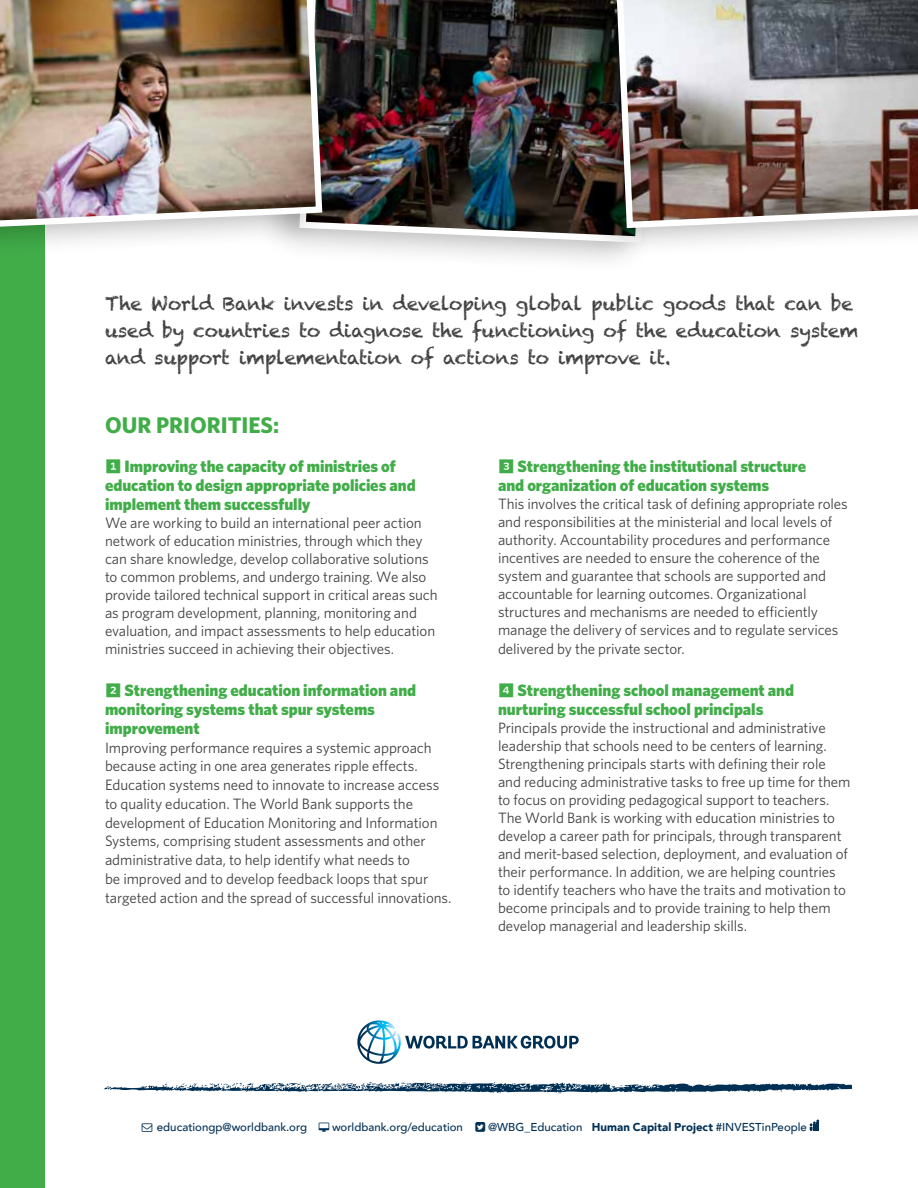
<style>
.page{position:relative;width:918px;height:1188px;background:#fff}
.page>*{position:absolute;margin:0;border:0;box-sizing:border-box;transform-origin:0 0}
.t1{font:700 22.65px "Whitney";color:#41ad49}
.t2{font:18.75px/27px "Chalkduster";letter-spacing:-.01em;color:#414042}
.t3{font:900 16.5px/18.8px "Whitney";letter-spacing:-.005em;color:#41ad49}
.t4{font:15px/18px "Whitney";letter-spacing:-.005em;color:#414042}
.t5{font:500 11.4px "Avenir";color:#002f54}
.s1{font-family:"Whitney Index Black Sq Bd";font-weight:400}
.s2{font-weight:900}
</style>
<div class="page">
<div style="left:0;top:0;width:45px;height:1188px;background:#41ad49"></div>
<div style="left:257px;top:0;width:406px;height:274px;background:#000;opacity:.3"></div>
<img style="left:333px;top:0;width:241px;height:246px">
<div style="left:574px;top:0;width:344px;height:259px;background:#000;opacity:.3"></div>
<img style="left:613px;top:0;width:305px;height:231px">
<div style="left:0;top:0;width:333px;height:260px;background:#000;opacity:.3"></div>
<img style="left:0;top:0;width:326px;height:231px">
<svg style="left:810px;top:1120px;width:9px;height:11px"></svg>
<svg style="left:357px;top:1020px;width:25px;height:44px"></svg>
<svg style="left:405px;top:1036px;width:174px;height:13px"></svg>
<svg style="left:104px;top:1082px;width:748px;height:12px"></svg>
<p class="t2" style="left:105px;top:290px;width:755px">The World Bank invests in developing global public goods that can be used by countries to diagnose the functioning of the education system and support implementation of actions to improve it.</p>
<h1 class="t1" style="left:105px;top:410px;width:176px">OUR PRIORITIES:</h1>
<p class="t3" style="left:105px;top:457px;width:312px"><span class="s1">1</span> Improving the capacity of ministries of education to design appropriate policies and implement them successfully</p>
<p class="t4" style="left:105px;top:513px;width:334px">We are working to build an international peer action network of education ministries, through which they can share knowledge, develop collaborative solutions to common problems, and undergo training. We also provide tailored technical support in critical areas such as program development, planning, monitoring and evaluation, and impact assessments to help education ministries succeed in achieving their objectives.</p>
<p class="t3" style="left:105px;top:681px;width:313px"><span class="s1">2</span> Strengthening education information and monitoring systems that spur systems improvement</p>
<p class="t4" style="left:105px;top:738px;width:348px;line-height:18.8px">Improving performance requires a systemic approach because acting in one area generates ripple effects.<br>Education systems need to innovate to increase access to quality education. The World Bank supports the development of Education Monitoring and Information Systems, comprising student assessments and other administrative data, to help identify what needs to<br>be improved and to develop feedback loops that spur targeted action and the spread of successful innovations.</p>
<p class="t3" style="left:498px;top:457px;width:310px"><span class="s1">3</span> Strengthening the institutional structure and organization of education systems</p>
<p class="t4" style="left:498px;top:494px;width:351px">This involves the critical task of defining appropriate roles and responsibilities at the ministerial and local levels of authority. Accountability procedures and performance incentives are needed to ensure the coherence of the system and guarantee that schools are supported and accountable for learning outcomes. Organizational structures and mechanisms are needed to efficiently manage the delivery of services and to regulate services delivered by the private sector.</p>
<p class="t3" style="left:498px;top:681px;width:298px"><span class="s1">4</span> Strengthening school management and nurturing successful school principals</p>
<p class="t4" style="left:498px;top:719px;width:354px">Principals provide the instructional and administrative leadership that schools need to be centers of learning.<br>Strengthening principals starts with defining their role and reducing administrative tasks to free up time for them to focus on providing pedagogical support to teachers.<br>The World Bank is working with education ministries to develop a career path for principals, through transparent and merit-based selection, deployment, and evaluation of their performance. In addition, we are helping countries to identify teachers who have the traits and motivation to become principals and to provide training to help them develop managerial and leadership skills.</p>
<p class="t5" style="left:157px;top:1117px;width:152px">educationgp@worldbank.org</p>
<p class="t5" style="left:332px;top:1117px;width:132px">worldbank.org/education</p>
<p class="t5" style="left:488px;top:1117px;width:320px">@WBG_Education <span class="s2">Human Capital Project</span> #INVESTinPeople</p>
</div>
